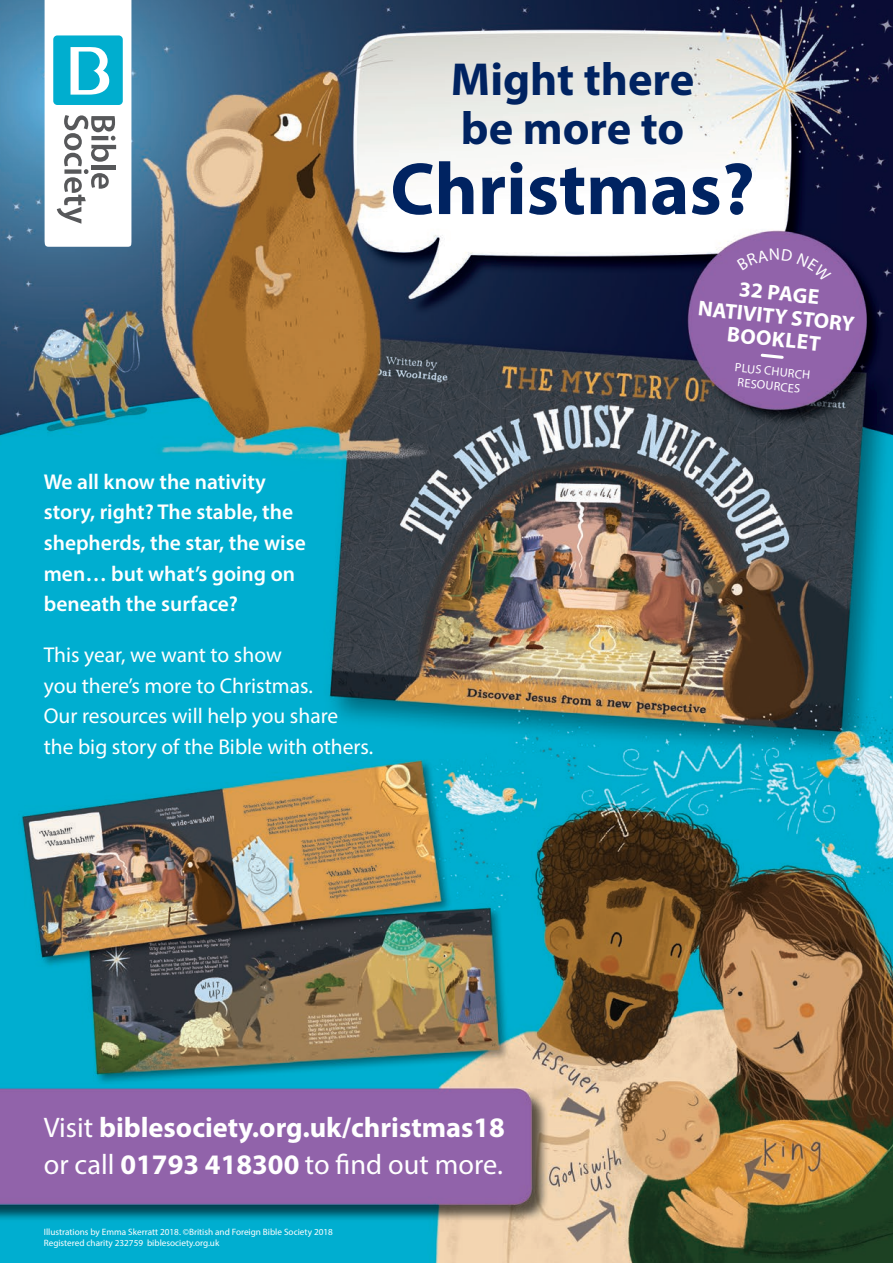
<style>
.page{position:relative;width:893px;height:1263px;background:#fff}
.page>*{position:absolute;margin:0;border:0;box-sizing:border-box;transform-origin:0 0}
.t1{font:700 74.4px "Myriad Pro";color:#002361}
.t2{font:700 46.5px/49.1px "Myriad Pro";color:#002361}
.t3{font:700 28.35px/36.8px "Myriad Pro";color:#fff}
.t4{font:600 21.45px/30.8px "Myriad Pro";color:#fff}
.t5{font:21.45px/30.8px "Myriad Pro";color:#fff}
.t6{font:700 21.45px/23px "Myriad Pro";color:#fff;text-align:center}
.t7{font:12.3px/14.7px "Myriad Pro";color:#fff;text-align:center}
.t8{font:9.15px/11.1px "Myriad Pro";color:#fff}
.s1{font-weight:400}
</style>
<div class="page">
<img style="left:0;top:0;width:893px;height:1263px">
<svg style="left:45px;top:0;width:86px;height:247px"></svg>
<svg style="left:759px;top:352px;width:26px;height:9px"></svg>
<div style="left:737px;top:249px;width:95px;height:33px;background:#9163aa"></div>
<p class="t2" style="left:451px;top:53px;width:245px">Might there be more to</p>
<p class="t1" style="left:390px;top:140px;width:366px">Christmas?</p>
<p class="t4" style="left:44px;top:466px;width:263px">We all know the nativity story, right? The stable, the shepherds, the star, the wise men… but what’s going on beneath the surface?</p>
<p class="t5" style="left:44px;top:639px;width:331px">This year, we want to show<br>you there’s more to Christmas.<br>Our resources will help you share the big story of the Bible with others.</p>
<p class="t3" style="left:44px;top:1108px;width:463px"><span class="s1">Visit</span> biblesociety.org.uk/christmas18 <span class="s1">or call</span> 01793 418300 <span class="s1">to find out more.</span></p>
<p class="t8" style="left:44px;top:1226px;width:291px">Illustrations by Emma Skerratt 2018. ©British and Foreign Bible Society 2018<br>Registered charity 232759 biblesociety.org.uk</p>
<p class="t6" style="left:702px;top:273px;width:158px;rotate:6deg">32 PAGE<br>NATIVITY STORY<br>BOOKLET</p>
<p class="t7" style="left:736px;top:360px;width:77px;rotate:6deg">PLUS CHURCH<br>RESOURCES</p>
</div>
